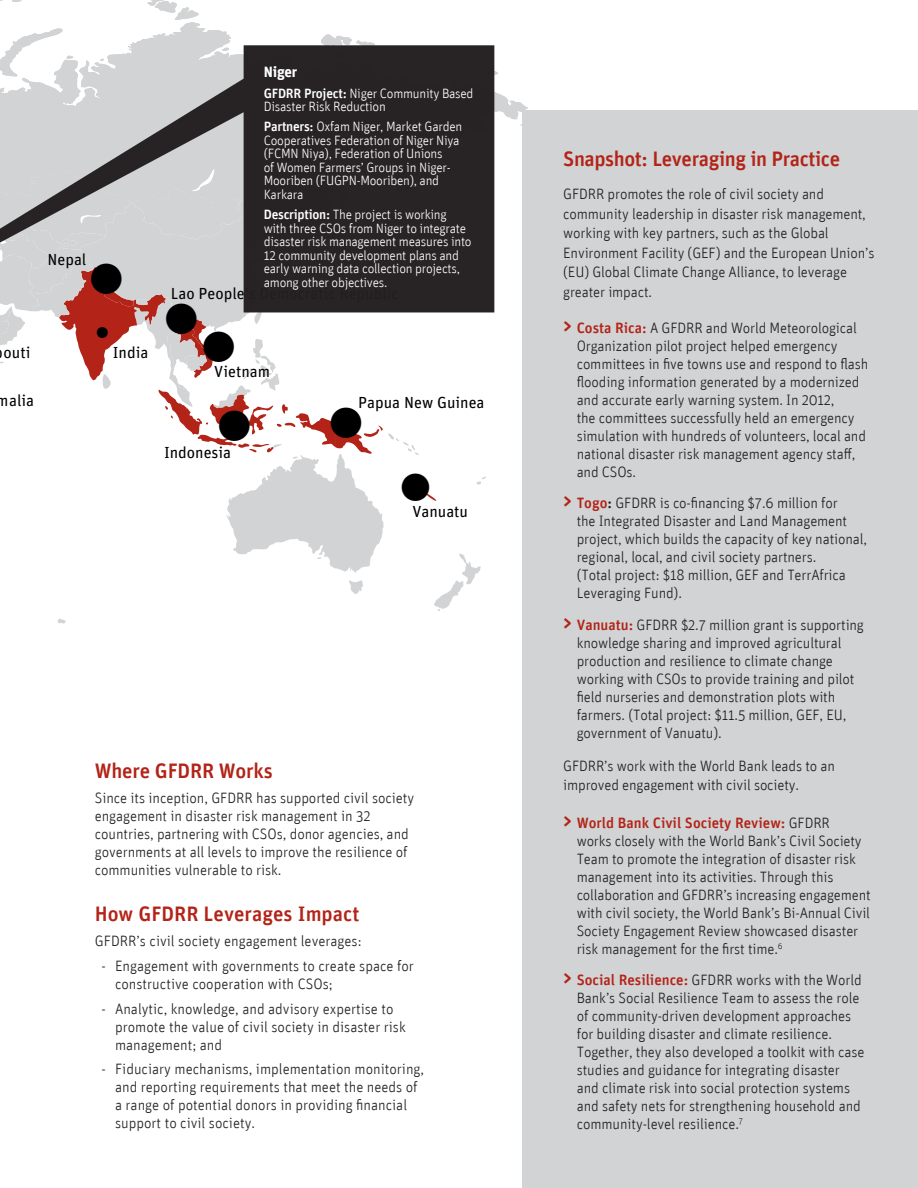
<style>
.page{position:relative;width:918px;height:1188px;background:#fff}
.page>*{position:absolute;margin:0;border:0;box-sizing:border-box;transform-origin:0 0}
.t1{font:44.7px "ESRI Default Marker";color:#000}
.t2{font:40.35px "ESRI Default Marker";color:#000}
.t3{font:500 21px "Unit";letter-spacing:-.01em;color:#b32317}
.t4{font:16.05px "Unit";color:#010101}
.t5{font:16.05px "ESRI Default Marker";color:#000}
.t6{font:300 15px/18px "Unit";letter-spacing:-.01em;color:#231f20}
.t7{font:700 15px "Unit";letter-spacing:-.01em;color:#fff}
.t8{font:300 13.5px/13.5px "Unit";letter-spacing:-.02em;color:#fff}
.s1{font-weight:500}
.s2{font-weight:500;font-size:22.5px;color:#b32317}
.s3{font-weight:500;color:#b32317}
</style>
<div class="page">
<svg style="left:58px;top:618px;width:8px;height:6px"></svg>
<svg style="left:434px;top:554px;width:47px;height:57px"></svg>
<svg style="left:476px;top:476px;width:10px;height:9px"></svg>
<svg style="left:0;top:0;width:528px;height:241px"></svg>
<svg style="left:425px;top:492px;width:12px;height:9px"></svg>
<svg style="left:0;top:335px;width:419px;height:259px"></svg>
<div style="left:523px;top:110px;width:395px;height:1078px;background:#d1d3d4"></div>
<svg style="left:0;top:45px;width:494px;height:290px;background:#7d7979"></svg>
<p class="t4" style="left:4px;top:343px;width:28px">outi</p>
<p class="t4" style="left:-3px;top:391px;width:39px">malia</p>
<p class="t4" style="left:47px;top:249px;width:40px">Nepal</p>
<h1 class="t1" style="left:91px;top:252px;width:33px">!</h1>
<p class="t5" style="left:97px;top:323px;width:13px">!</p>
<p class="t4" style="left:113px;top:342px;width:37px">India</p>
<h1 class="t1" style="left:166px;top:293px;width:33px">!</h1>
<h1 class="t1" style="left:203px;top:320px;width:33px">!</h1>
<p class="t7" style="left:264px;top:63px;width:35px">Niger</p>
<p class="t8" style="left:264px;top:86px;width:211px"><span class="s1">GFDRR Project:</span> Niger Community Based<br>Disaster Risk Reduction</p>
<p class="t8" style="left:264px;top:120px;width:200px"><span class="s1">Partners:</span> Oxfam Niger, Market Garden<br>Cooperatives Federation of Niger Niya (FCMN Niya), Federation of Unions<br>of Women Farmers’ Groups in Niger-<br>Mooriben (FUGPN-Mooriben), and<br>Karkara</p>
<p class="t8" style="left:264px;top:207px;width:209px"><span class="s1">Description:</span> The project is working with three CSOs from Niger to integrate disaster risk management measures into 12 community development plans and early warning data collection projects, among other objectives.</p>
<p class="t4" style="left:214px;top:361px;width:57px">Vietnam</p>
<h1 class="t1" style="left:219px;top:400px;width:33px">!</h1>
<p class="t4" style="left:164px;top:442px;width:69px">Indonesia</p>
<p class="t4" style="left:358px;top:393px;width:128px">Papua New Guinea</p>
<h1 class="t1" style="left:331px;top:397px;width:33px">!</h1>
<h2 class="t2" style="left:402px;top:463px;width:30px">!</h2>
<p class="t4" style="left:412px;top:501px;width:57px">Vanuatu</p>
<h3 class="t3" style="left:95px;top:758px;width:180px">Where GFDRR Works</h3>
<p class="t6" style="left:95px;top:789px;width:321px">Since its inception, GFDRR has supported civil society engagement in disaster risk management in 32 countries, partnering with CSOs, donor agencies, and governments at all levels to improve the resilience of communities vulnerable to risk.</p>
<h3 class="t3" style="left:95px;top:902px;width:266px">How GFDRR Leverages Impact</h3>
<p class="t6" style="left:95px;top:932px;width:268px">GFDRR’s civil society engagement leverages:</p>
<p class="t6" style="left:115px;top:957px;width:301px;text-indent:-14px">- Engagement with governments to create space for constructive cooperation with CSOs;</p>
<p class="t6" style="left:115px;top:999px;width:292px;text-indent:-14px">- Analytic, knowledge, and advisory expertise to promote the value of civil society in disaster risk management; and</p>
<p class="t6" style="left:115px;top:1060px;width:311px;text-indent:-14px">- Fiduciary mechanisms, implementation monitoring, and reporting requirements that meet the needs of a range of potential donors in providing financial support to civil society.</p>
<h3 class="t3" style="left:563px;top:147px;width:278px">Snapshot: Leveraging in Practice</h3>
<p class="t6" style="left:563px;top:184px;width:313px;line-height:19.5px">GFDRR promotes the role of civil society and community leadership in disaster risk management, working with key partners, such as the Global Environment Facility (GEF) and the European Union’s (EU) Global Climate Change Alliance, to leverage greater impact.</p>
<p class="t6" style="left:577px;top:319px;width:293px;text-indent:-14px"><span class="s2">&gt;</span> <span class="s3">Costa Rica:</span> A GFDRR and World Meteorological Organization pilot project helped emergency committees in five towns use and respond to flash flooding information generated by a modernized and accurate early warning system. In 2012,<br>the committees successfully held an emergency simulation with hundreds of volunteers, local and national disaster risk management agency staff, and CSOs.</p>
<p class="t6" style="left:577px;top:494px;width:292px;text-indent:-14px"><span class="s2">&gt;</span> <span class="s3">Togo</span><span class="s1">:</span> GFDRR is co-financing $7.6 million for<br>the Integrated Disaster and Land Management project, which builds the capacity of key national, regional, local, and civil society partners.<br>(Total project: $18 million, GEF and TerrAfrica Leveraging Fund).</p>
<p class="t6" style="left:577px;top:616px;width:289px;text-indent:-14px"><span class="s2">&gt;</span> <span class="s3">Vanuatu:</span> GFDRR $2.7 million grant is supporting knowledge sharing and improved agricultural production and resilience to climate change working with CSOs to provide training and pilot field nurseries and demonstration plots with farmers. (Total project: $11.5 million, GEF, EU, government of Vanuatu).</p>
<p class="t6" style="left:563px;top:756px;width:273px;line-height:19.5px">GFDRR’s work with the World Bank leads to an improved engagement with civil society.</p>
<p class="t6" style="left:577px;top:814px;width:296px;text-indent:-14px"><span class="s2">&gt;</span> <span class="s3">World Bank Civil Society Review:</span> GFDRR<br>works closely with the World Bank’s Civil Society Team to promote the integration of disaster risk management into its activities. Through this collaboration and GFDRR’s increasing engagement with civil society, the World Bank’s Bi-Annual Civil Society Engagement Review showcased disaster risk management for the first time.<sup>6</sup></p>
<p class="t6" style="left:577px;top:971px;width:289px;text-indent:-14px"><span class="s2">&gt;</span> <span class="s3">Social Resilience:</span> GFDRR works with the World Bank’s Social Resilience Team to assess the role of community-driven development approaches for building disaster and climate resilience.<br>Together, they also developed a toolkit with case studies and guidance for integrating disaster and climate risk into social protection systems and safety nets for strengthening household and community-level resilience.<sup>7</sup></p>
</div>
